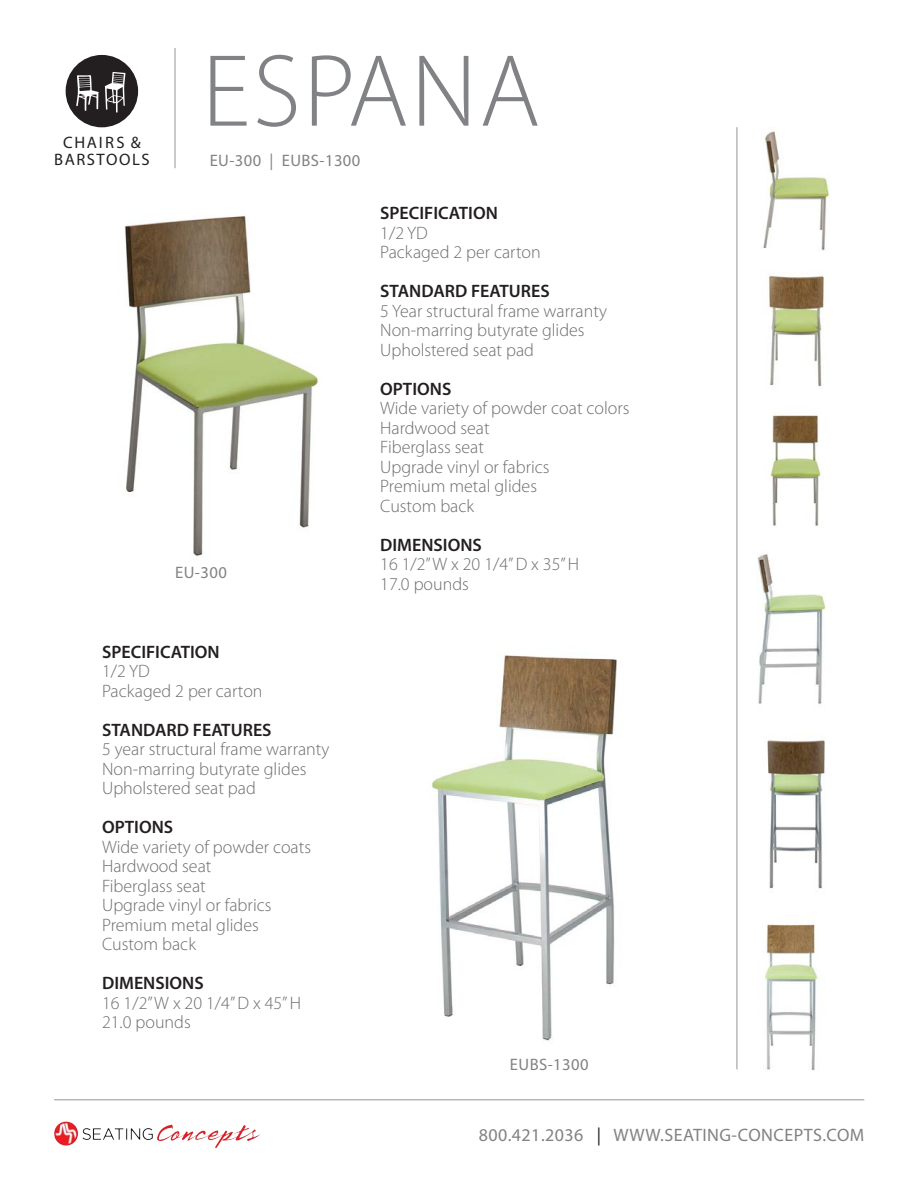
<style>
.page{position:relative;width:918px;height:1188px;background:#fff}
.page>*{position:absolute;margin:0;border:0;box-sizing:border-box;transform-origin:0 0}
.t1{font:300 103.5px "Myriad Pro";letter-spacing:.025em;color:#808285}
.t2{font:300 18px "Myriad Pro";color:#6c6d70}
.t3{font:600 18px "Myriad Pro";color:#231f20}
.t4{font:18px "Myriad Pro";letter-spacing:.025em;color:#808285}
.t5{font:16.65px "Myriad Pro";letter-spacing:.025em;color:#808285}
.t6{font:16.65px/16.6px "Myriad Pro";letter-spacing:.095em;color:#231f20;text-align:center}
.s1{color:#231f20}
</style>
<div class="page">
<hr style="left:175px;top:48px;width:1px;height:120px;background:#939598">
<hr style="left:54px;top:1099px;width:810px;height:1px;background:#939598">
<img style="left:54px;top:1121px;width:206px;height:28px">
<hr style="left:737px;top:128px;width:1px;height:941px;background:#939598">
<div style="left:66px;top:55px;width:72px;height:72px;background:#231f20;border-radius:50%"></div>
<svg style="left:105px;top:72px;width:21px;height:41px"></svg>
<svg style="left:76px;top:75px;width:23px;height:36px"></svg>
<img style="left:124px;top:215px;width:195px;height:341px">
<img style="left:763px;top:131px;width:66px;height:120px">
<img style="left:767px;top:275px;width:57px;height:112px">
<img style="left:769px;top:415px;width:52px;height:111px">
<img style="left:431px;top:655px;width:186px;height:386px">
<img style="left:757px;top:554px;width:69px;height:150px">
<img style="left:767px;top:740px;width:59px;height:149px">
<img style="left:764px;top:924px;width:54px;height:146px">
<p class="t6" style="left:54px;top:134px;width:97px">CHAIRS &amp;<br>BARSTOOLS</p>
<p class="t1" style="left:202px;top:29px;width:340px">ESPANA</p>
<p class="t5" style="left:210px;top:151px;width:152px">EU-300 | EUBS-1300</p>
<p class="t3" style="left:380px;top:202px;width:119px">SPECIFICATION</p>
<p class="t2" style="left:380px;top:222px;width:49px">1/2 YD</p>
<p class="t2" style="left:380px;top:242px;width:162px">Packaged 2 per carton</p>
<p class="t3" style="left:380px;top:280px;width:171px">STANDARD FEATURES</p>
<p class="t2" style="left:380px;top:300px;width:228px">5 Year structural frame warranty</p>
<p class="t2" style="left:380px;top:320px;width:206px">Non-marring butyrate glides</p>
<p class="t2" style="left:380px;top:339px;width:155px">Upholstered seat pad</p>
<p class="t3" style="left:380px;top:377px;width:73px">OPTIONS</p>
<p class="t2" style="left:380px;top:398px;width:251px">Wide variety of powder coat colors</p>
<p class="t2" style="left:380px;top:417px;width:111px">Hardwood seat</p>
<p class="t2" style="left:380px;top:437px;width:105px">Fiberglass seat</p>
<p class="t2" style="left:380px;top:456px;width:171px">Upgrade vinyl or fabrics</p>
<p class="t2" style="left:380px;top:476px;width:158px">Premium metal glides</p>
<p class="t2" style="left:380px;top:495px;width:95px">Custom back</p>
<p class="t3" style="left:380px;top:533px;width:103px">DIMENSIONS</p>
<p class="t2" style="left:380px;top:554px;width:201px">16 1/2” W x 20 1/4” D x 35” H</p>
<p class="t2" style="left:380px;top:573px;width:90px">17.0 pounds</p>
<p class="t5" style="left:175px;top:562px;width:53px">EU-300</p>
<p class="t3" style="left:102px;top:640px;width:119px">SPECIFICATION</p>
<p class="t2" style="left:102px;top:661px;width:49px">1/2 YD</p>
<p class="t2" style="left:102px;top:680px;width:162px">Packaged 2 per carton</p>
<p class="t3" style="left:102px;top:718px;width:171px">STANDARD FEATURES</p>
<p class="t2" style="left:102px;top:739px;width:229px">5 year structural frame warranty</p>
<p class="t2" style="left:102px;top:758px;width:206px">Non-marring butyrate glides</p>
<p class="t2" style="left:102px;top:778px;width:155px">Upholstered seat pad</p>
<p class="t3" style="left:102px;top:816px;width:73px">OPTIONS</p>
<p class="t2" style="left:102px;top:836px;width:211px">Wide variety of powder coats</p>
<p class="t2" style="left:102px;top:856px;width:111px">Hardwood seat</p>
<p class="t2" style="left:102px;top:875px;width:105px">Fiberglass seat</p>
<p class="t2" style="left:102px;top:895px;width:171px">Upgrade vinyl or fabrics</p>
<p class="t2" style="left:102px;top:914px;width:158px">Premium metal glides</p>
<p class="t2" style="left:102px;top:933px;width:95px">Custom back</p>
<p class="t3" style="left:102px;top:972px;width:103px">DIMENSIONS</p>
<p class="t2" style="left:102px;top:992px;width:201px">16 1/2” W x 20 1/4” D x 45” H</p>
<p class="t2" style="left:102px;top:1011px;width:90px">21.0 pounds</p>
<p class="t5" style="left:510px;top:1054px;width:80px">EUBS-1300</p>
<p class="t4" style="left:479px;top:1124px;width:387px">800.421.2036 <span class="s1">|</span> WWW.SEATING-CONCEPTS.COM</p>
</div>
